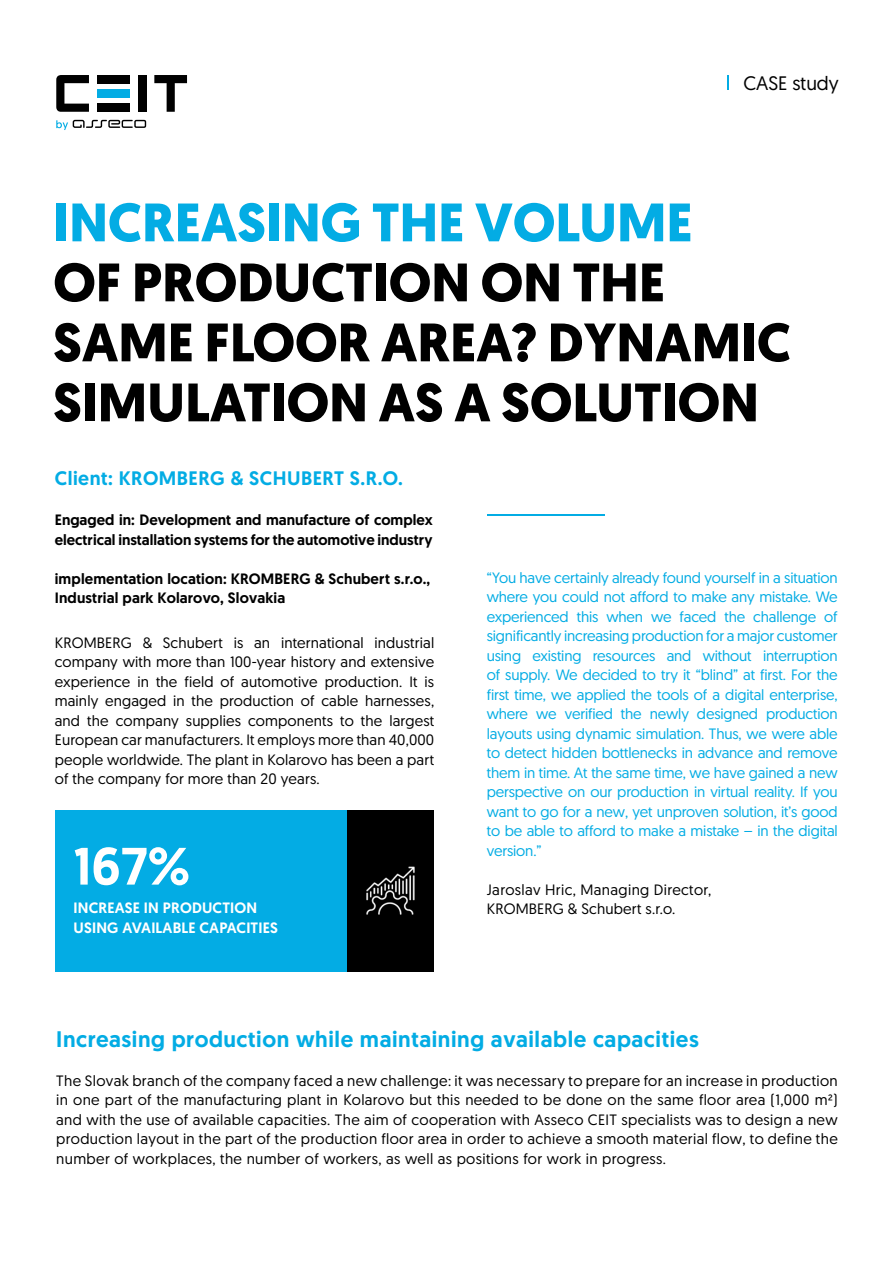
<style>
.page{position:relative;width:893px;height:1263px;background:#fff}
.page>*{position:absolute;margin:0;border:0;box-sizing:border-box;transform-origin:0 0}
.t1{font:700 54px/60px "Geomanist";color:#000}
.t2{font:700 54px "Geomanist";color:#03ace4}
.t3{font:500 52.5px "Geomanist";color:#fff}
.t4{font:500 22.5px "Geomanist";letter-spacing:.025em;color:#03ace4}
.t5{font:500 19.5px "Geomanist";letter-spacing:.025em;color:#03ace4}
.t6{font:19.5px "Geomanist";color:#000}
.t7{font:15px/19.5px "Geomanist";letter-spacing:.025em;color:#000;text-align:justify}
.t8{font:15px/19.5px "Geomanist";letter-spacing:-.01em;color:#03ace4;text-align:justify}
.t9{font:500 15px/19.5px "Geomanist";color:#000}
.t10{font:500 15px/19.5px "Geomanist";letter-spacing:.01em;color:#fff}
</style>
<div class="page">
<svg style="left:56px;top:120px;width:90px;height:10px"></svg>
<svg style="left:154px;top:75px;width:33px;height:37px"></svg>
<svg style="left:56px;top:75px;width:33px;height:37px"></svg>
<div style="left:97px;top:75px;width:33px;height:8px;background:#000"></div>
<div style="left:97px;top:89px;width:33px;height:8px;background:#03ace4"></div>
<div style="left:97px;top:104px;width:33px;height:8px;background:#000"></div>
<div style="left:138px;top:75px;width:8px;height:37px;background:#000"></div>
<svg style="left:727px;top:76px;width:2px;height:14px"></svg>
<hr style="left:487px;top:514px;width:118px;height:1px;background:#03ace4">
<div style="left:347px;top:810px;width:87px;height:161px;background:#000"></div>
<div style="left:55px;top:810px;width:292px;height:161px;background:#03ace4"></div>
<img style="left:366px;top:866px;width:49px;height:49px">
<h3 class="t6" style="left:743px;top:70px;width:97px">CASE study</h3>
<h1 class="t2" style="left:53px;top:186px;width:641px">INCREASING THE VOLUME</h1>
<h1 class="t1" style="left:53px;top:252px;width:739px">OF PRODUCTION ON THE<br>SAME FLOOR AREA? DYNAMIC<br>SIMULATION AS A SOLUTION</h1>
<h3 class="t5" style="left:55px;top:465px;width:349px">Client: KROMBERG &amp; SCHUBERT S.R.O.</h3>
<p class="t9" style="left:55px;top:510px;width:379px">Engaged in: Development and manufacture of complex electrical installation systems for the automotive industry</p>
<p class="t9" style="left:55px;top:568px;width:377px">implementation location: KROMBERG &amp; Schubert s.r.o.,<br>Industrial park Kolarovo, Slovakia</p>
<p class="t7" style="left:55px;top:632px;width:381px">KROMBERG &amp; Schubert is an international industrial company with more than 100-year history and extensive experience in the field of automotive production. It is mainly engaged in the production of cable harnesses, and the company supplies components to the largest European car manufacturers. It employs more than 40,000 people worldwide. The plant in Kolarovo has been a part of the company for more than 20 years.</p>
<h2 class="t3" style="left:74px;top:831px;width:118px">167%</h2>
<p class="t10" style="left:74px;top:898px;width:206px">INCREASE IN PRODUCTION<br>USING AVAILABLE CAPACITIES</p>
<p class="t8" style="left:487px;top:567px;width:352px">“You have certainly already found yourself in a situation where you could not afford to make any mistake. We experienced this when we faced the challenge of significantly increasing production for a major customer using existing resources and without interruption of supply. We decided to try it “blind” at first. For the first time, we applied the tools of a digital enterprise, where we verified the newly designed production layouts using dynamic simulation. Thus, we were able to detect hidden bottlenecks in advance and remove them in time. At the same time, we have gained a new perspective on our production in virtual reality. If you want to go for a new, yet unproven solution, it’s good to be able to afford to make a mistake – in the digital version.”</p>
<p class="t7" style="left:487px;top:879px;width:226px">Jaroslav Hric, Managing Director,<br>KROMBERG &amp; Schubert s.r.o.</p>
<h3 class="t4" style="left:56px;top:1024px;width:644px">Increasing production while maintaining available capacities</h3>
<p class="t7" style="left:56px;top:1070px;width:783px">The Slovak branch of the company faced a new challenge: it was necessary to prepare for an increase in production in one part of the manufacturing plant in Kolarovo but this needed to be done on the same floor area (1,000 m²) and with the use of available capacities. The aim of cooperation with Asseco CEIT specialists was to design a new production layout in the part of the production floor area in order to achieve a smooth material flow, to define the number of workplaces, the number of workers, as well as positions for work in progress.</p>
</div>
